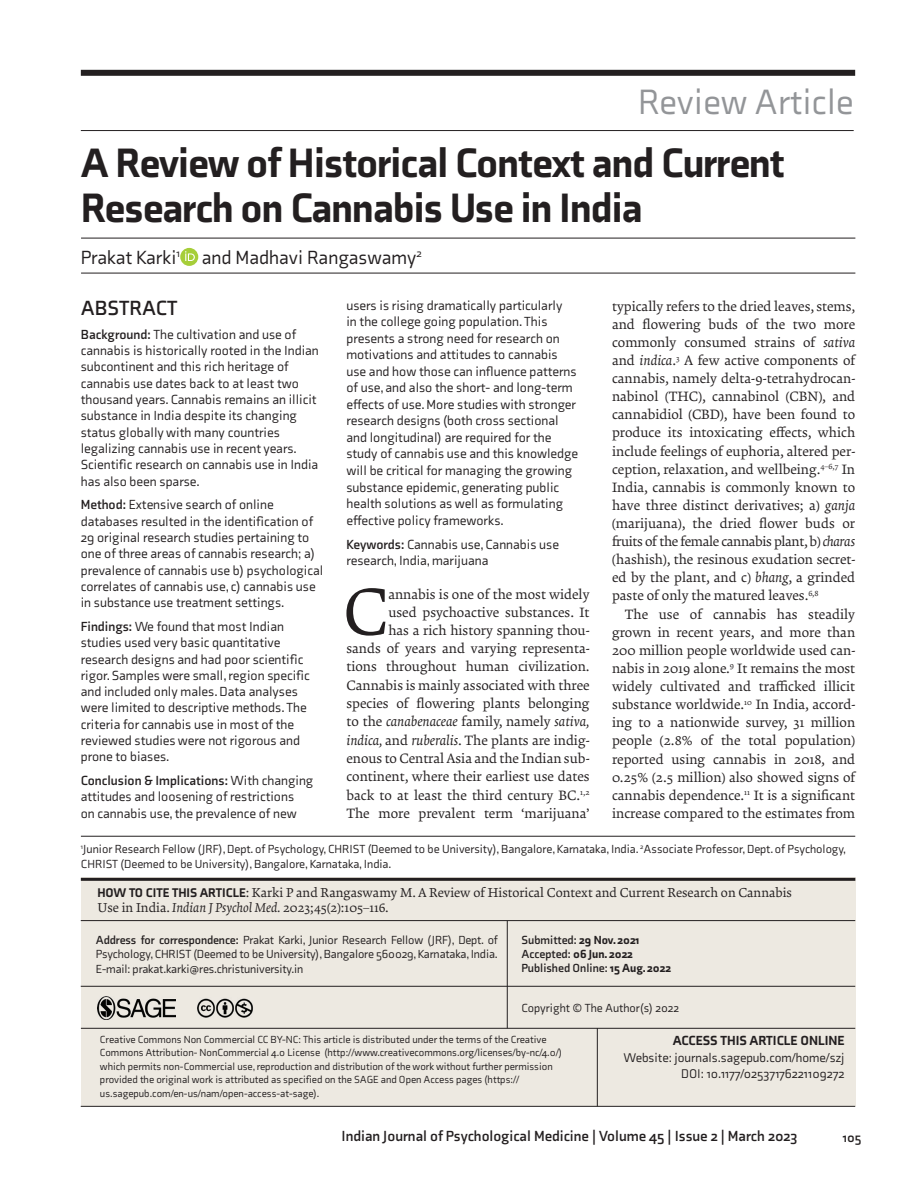
<style>
.page{position:relative;width:919px;height:1191px;background:#fff}
.page>*{position:absolute;margin:0;border:0;box-sizing:border-box;transform-origin:0 0}
.t1{font:65.7px "Krete";color:#231f20}
.t2{font:900 42px/45px "Axia";letter-spacing:-.02em;color:#231f20}
.t3{font:36px "Axia";color:#939598}
.t4{font:700 21px "Axia";color:#231f20}
.t5{font:19.5px "Axia";color:#231f20}
.t6{font:700 15px "Axia";color:#231f20}
.t7{font:13.5px/16.4px "Axia";color:#231f20}
.t8{font:13.5px/18.1px "Krete";color:#231f20;text-align:justify}
.t9{font:900 13.5px "Axia";color:#231f20}
.t10{font:700 13.5px "Axia";color:#231f20}
.t11{font:12.9px/15.5px "Krete";color:#231f20}
.t12{font:12.9px/16.5px "Axia";color:#231f20;text-align:right}
.t13{font:12px/14.4px "Axia";color:#231f20;text-align:justify}
.t14{font:700 12px/14.4px "Axia";color:#231f20}
.t15{font:10.5px/13.5px "Axia";color:#231f20}
.s1{font-weight:700}
.s2{font-style:italic}
.s3{font-family:"Axia";font-weight:900}
.s4{font-weight:900}
</style>
<div class="page">
<div style="left:81px;top:70px;width:774px;height:6px;background:#231f20"></div>
<div style="left:180px;top:248px;width:18px;height:18px;background:#a6ce39;border-radius:50%"></div>
<svg style="left:185px;top:251px;width:10px;height:10px"></svg>
<hr style="left:81px;top:130px;width:772px;height:1px;background:#231f20">
<hr style="left:81px;top:273px;width:774px;height:1px;background:#231f20">
<hr style="left:81px;top:238px;width:774px;height:1px;background:#231f20">
<div style="left:81px;top:878px;width:774px;height:228px;background:#ede9e1"></div>
<hr style="left:81px;top:986px;width:774px;height:1px;background:#231f20">
<hr style="left:81px;top:1028px;width:774px;height:1px;background:#231f20">
<hr style="left:81px;top:1106px;width:774px;height:1px;background:#231f20">
<hr style="left:81px;top:878px;width:774px;height:3px;background:#231f20">
<hr style="left:597px;top:1028px;width:1px;height:78px;background:#231f20">
<hr style="left:507px;top:920px;width:1px;height:108px;background:#231f20">
<hr style="left:81px;top:920px;width:774px;height:1px;background:#231f20">
<img style="left:97px;top:996px;width:78px;height:23px">
<img style="left:197px;top:998px;width:56px;height:20px">
<hr style="left:81px;top:836px;width:774px;height:1px;background:#231f20">
<h3 class="t3" style="left:638px;top:80px;width:217px">Review Article</h3>
<h2 class="t2" style="left:81px;top:140px;width:705px">A Review of Historical Context and Current<br>Research on Cannabis Use in India</h2>
<h3 class="t5" style="left:81px;top:245px;width:342px">Prakat Karki<sup>1</sup> and Madhavi Rangaswamy<sup>2</sup></h3>
<h3 class="t4" style="left:81px;top:295px;width:98px">ABSTRACT</h3>
<p class="t7" style="left:81px;top:326px;width:239px"><span class="s1">Background:</span> The cultivation and use of cannabis is historically rooted in the Indian subcontinent and this rich heritage of cannabis use dates back to at least two thousand years. Cannabis remains an illicit substance in India despite its changing status globally with many countries legalizing cannabis use in recent years.<br>Scientific research on cannabis use in India has also been sparse.</p>
<p class="t7" style="left:81px;top:496px;width:244px"><span class="s1">Method:</span> Extensive search of online databases resulted in the identification of 29 original research studies pertaining to one of three areas of cannabis research; a) prevalence of cannabis use b) psychological correlates of cannabis use, c) cannabis use in substance use treatment settings.</p>
<p class="t7" style="left:81px;top:618px;width:230px"><span class="s1">Findings:</span> We found that most Indian studies used very basic quantitative research designs and had poor scientific rigor. Samples were small, region specific and included only males. Data analyses were limited to descriptive methods. The criteria for cannabis use in most of the reviewed studies were not rigorous and prone to biases.</p>
<p class="t7" style="left:81px;top:772px;width:234px"><span class="s1">Conclusion &amp; Implications:</span> With changing attitudes and loosening of restrictions<br>on cannabis use, the prevalence of new</p>
<p class="t7" style="left:346px;top:297px;width:233px">users is rising dramatically particularly<br>in the college going population. This presents a strong need for research on motivations and attitudes to cannabis use and how those can influence patterns of use, and also the short- and long-term effects of use. More studies with stronger research designs (both cross sectional and longitudinal) are required for the study of cannabis use and this knowledge will be critical for managing the growing substance epidemic, generating public health solutions as well as formulating effective policy frameworks.</p>
<p class="t7" style="left:346px;top:536px;width:214px"><span class="s1">Keywords:</span> Cannabis use, Cannabis use research, India, marijuana</p>
<h1 class="t1" style="left:343px;top:573px;width:47px">C</h1>
<p class="t8" style="left:346px;top:585px;width:244px;text-align:right">annabis is one of the most widely<br>used psychoactive substances. It<br>has a rich history spanning thou-<br>sands of years and varying representa&shy;tions throughout human civilization.<br>Cannabis is mainly associated with three species of flowering plants belonging to the <span class="s2">canabenaceae</span> family, namely <span class="s2">sativa, indica,</span> and <span class="s2">ruberalis</span>. The plants are indig&shy;enous to Central Asia and the Indian sub&shy;continent, where their earliest use dates back to at least the third century BC.<sup>1,2<br></sup>The more prevalent term ‘marijuana’</p>
<p class="t8" style="left:612px;top:297px;width:244px">typically refers to the dried leaves, stems, and flowering buds of the two more commonly consumed strains of <span class="s2">sativa </span>and <span class="s2">indica</span>.<sup>3</sup> A few active components of cannabis, namely delta-9-tetrahydrocan&shy;nabinol (THC), cannabinol (CBN), and cannabidiol (CBD), have been found to produce its intoxicating effects, which include feelings of euphoria, altered per&shy;ception, relaxation, and wellbeing.<sup>4–6,7</sup> In India, cannabis is commonly known to have three distinct derivatives; a) <span class="s2">ganja </span>(marijuana), the dried flower buds or fruits of the female cannabis plant, b) <span class="s2">charas </span>(hashish), the resinous exudation secret&shy;ed by the plant, and c) <span class="s2">bhang</span>, a grinded paste of only the matured leaves.<sup>6,8</sup></p>
<p class="t8" style="left:612px;top:605px;width:244px;text-indent:13px">The use of cannabis has steadily grown in recent years, and more than 200 million people worldwide used can&shy;nabis in 2019 alone.<sup>9</sup> It remains the most widely cultivated and trafficked illicit substance worldwide.<sup>10</sup> In India, accord&shy;ing to a nationwide survey, 31 million people (2.8% of the total population) reported using cannabis in 2018, and 0.25% (2.5 million) also showed signs of cannabis dependence.<sup>11</sup> It is a significant increase compared to the estimates from</p>
<p class="t13" style="left:81px;top:842px;width:766px"><sup>1</sup>Junior Research Fellow (JRF), Dept. of Psychology, CHRIST (Deemed to be University), Bangalore, Karnataka, India. <sup>2</sup>Associate Professor, Dept. of Psychology,<br>CHRIST (Deemed to be University), Bangalore, Karnataka, India.</p>
<p class="t11" style="left:97px;top:885px;width:696px"><span class="s3">HOW TO CITE THIS ARTICLE</span>: Karki P and Rangaswamy M. A Review of Historical Context and Current Research on Cannabis<br>Use in India. <span class="s2">Indian J Psychol Med.</span> 2023;45(2):105–116.</p>
<p class="t13" style="left:96px;top:932px;width:403px"><span class="s1">Address for correspondence:</span> Prakat Karki, Junior Research Fellow (JRF), Dept. of Psychology, CHRIST (Deemed to be University), Bangalore 560029, Karnataka, India.<br>E-mail: prakat.karki@res.christuniversity.in</p>
<p class="t14" style="left:521px;top:932px;width:151px">Submitted: <span class="s4">29 Nov. 2021<br></span>Accepted: <span class="s4">06 Jun. 2022<br></span>Published Online: <span class="s4">15 Aug. 2022</span></p>
<p class="t13" style="left:521px;top:1000px;width:159px">Copyright © The Author(s) 2022</p>
<p class="t15" style="left:100px;top:1032px;width:464px">Creative Commons Non Commercial CC BY-NC: This article is distributed under the terms of the Creative Commons Attribution- NonCommercial 4.0 License (http://www.creativecommons.org/licenses/by-nc/4.0/) which permits non-Commercial use, reproduction and distribution of the work without further permission provided the original work is attributed as specified on the SAGE and Open Access pages (https:// us.sagepub.com/en-us/nam/open-access-at-sage).</p>
<p class="t9" style="left:672px;top:1032px;width:173px">ACCESS THIS ARTICLE ONLINE</p>
<p class="t12" style="left:623px;top:1049px;width:222px">Website: journals.sagepub.com/home/szj<br>DOI: 10.1177/02537176221109272</p>
<p class="t6" style="left:341px;top:1127px;width:457px">Indian Journal of Psychological Medicine | Volume 45 | Issue 2 | March 2023</p>
<p class="t10" style="left:842px;top:1128px;width:20px">105</p>
</div>
